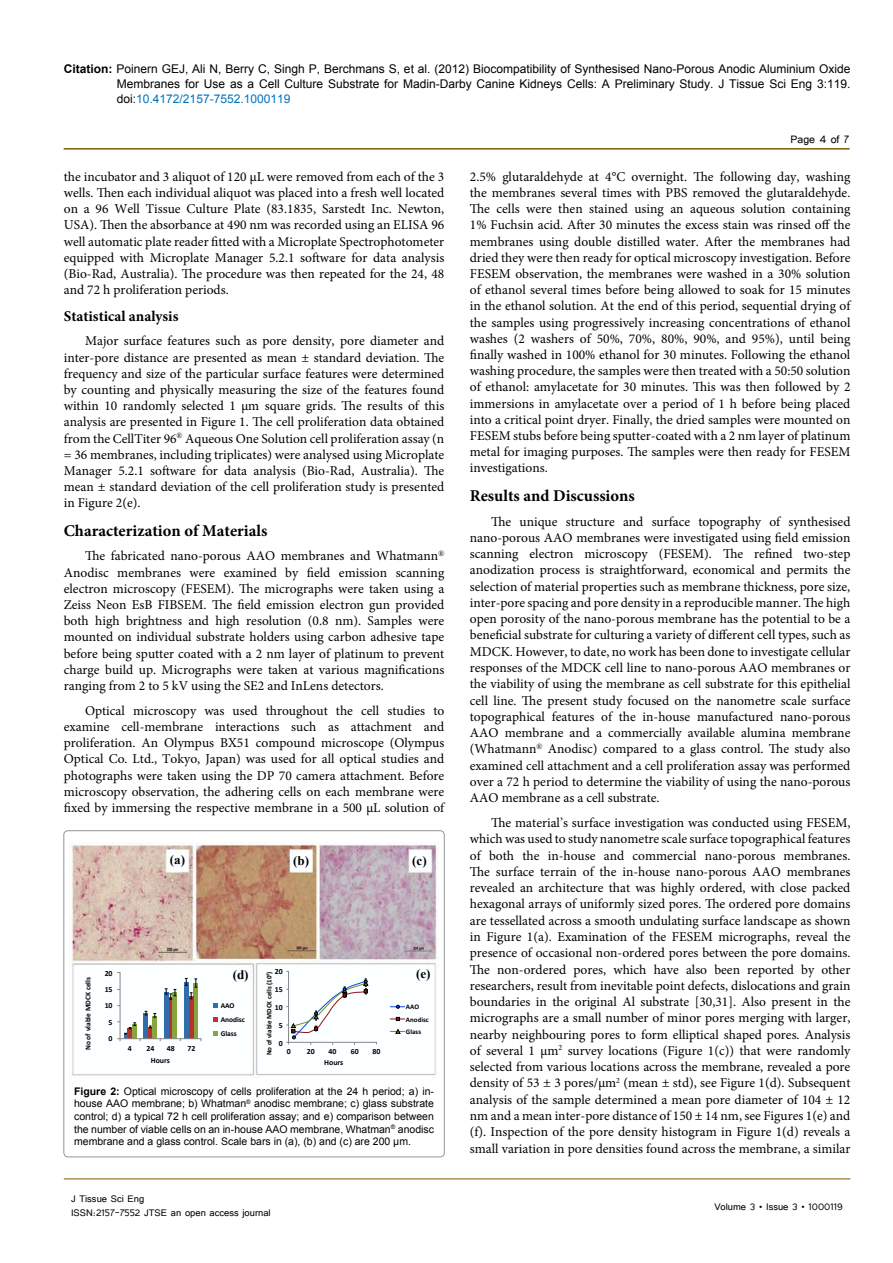
<style>
.page{position:relative;width:893px;height:1263px;background:#fff}
.page>*{position:absolute;margin:0;border:0;box-sizing:border-box;transform-origin:0 0}
.t1{font:700 16.5px "Minion Pro";color:#000}
.t2{font:700 15px "Minion Pro";color:#000}
.t3{font:13.5px/16.2px "Minion Pro";color:#000;text-align:justify}
.t4{font:13.5px "Tunga";color:#000}
.t5{font:700 13.05px "Times New Roman";color:#000}
.t6{font:12px/15px "Arial";color:#000;text-align:justify}
.t7{font:12px/14.4px "Tunga";color:#000}
.t8{font:10.5px/12.6px "Arial";color:#000;text-align:justify}
.t9{font:700 7.8px/16.4px "Calibri";color:#000;text-align:center}
.t10{font:700 7.35px/14px "Calibri";color:#000}
.t11{font:700 7.05px/12.1px "Calibri";color:#000}
.s1{font-weight:700}
.s2{color:#0072bc}
</style>
<div class="page">
<hr style="left:64px;top:148px;width:786px;height:2px;background:#7f5d00">
<hr style="left:64px;top:1179px;width:786px;height:1px;background:#7f5d00">
<div style="left:64px;top:831px;width:380px;height:326px;border:1px solid #939598;border-radius:4px"></div>
<img style="left:69px;top:842px;width:369px;height:234px">
<div style="left:260px;top:966px;width:172px;height:105px;background:#fcffff"></div>
<div style="left:77px;top:966px;width:173px;height:103px;background:#fcffff"></div>
<div style="left:410px;top:853px;width:19px;height:17px;background:#fcffff"></div>
<div style="left:291px;top:852px;width:20px;height:19px;background:#fcffff"></div>
<div style="left:167px;top:853px;width:21px;height:18px;background:#fcffff"></div>
<svg style="left:390px;top:1029px;width:15px;height:5px"></svg>
<svg style="left:390px;top:1017px;width:15px;height:4px"></svg>
<svg style="left:390px;top:1005px;width:15px;height:3px"></svg>
<svg style="left:286px;top:971px;width:91px;height:74px"></svg>
<svg style="left:117px;top:972px;width:84px;height:69px"></svg>
<svg style="left:213px;top:1003px;width:5px;height:4px"></svg>
<svg style="left:213px;top:1017px;width:5px;height:4px"></svg>
<svg style="left:213px;top:1031px;width:5px;height:4px"></svg>
<p class="t6" style="left:117px;top:61px;width:735px;text-indent:-53px"><span class="s1">Citation:</span> Poinern GEJ, Ali N, Berry C, Singh P, Berchmans S, et al. (2012) Biocompatibility of Synthesised Nano-Porous Anodic Aluminium Oxide Membranes for Use as a Cell Culture Substrate for Madin-Darby Canine Kidneys Cells: A Preliminary Study. J Tissue Sci Eng 3:119. doi:<span class="s2">10.4172/2157-7552.1000119</span></p>
<p class="t4" style="left:790px;top:131px;width:60px">Page 4 of 7</p>
<p class="t3" style="left:64px;top:168px;width:382px">the incubator and 3 aliquot of 120 µL were removed from each of the 3 wells. Then each individual aliquot was placed into a fresh well located on a 96 Well Tissue Culture Plate (83.1835, Sarstedt Inc. Newton, USA). Then the absorbance at 490 nm was recorded using an ELISA 96 well automatic plate reader fitted with a Microplate Spectrophotometer equipped with Microplate Manager 5.2.1 software for data analysis (Bio-Rad, Australia). The procedure was then repeated for the 24, 48 and 72 h proliferation periods.</p>
<p class="t2" style="left:64px;top:305px;width:116px">Statistical analysis</p>
<p class="t3" style="left:64px;top:333px;width:382px;text-indent:21px">Major surface features such as pore density, pore diameter and inter-pore distance are presented as mean ± standard deviation. The frequency and size of the particular surface features were determined by counting and physically measuring the size of the features found within 10 randomly selected 1 µm square grids. The results of this analysis are presented in Figure 1. The cell proliferation data obtained from the CellTiter 96<sup>®</sup> Aqueous One Solution cell proliferation assay (n = 36 membranes, including triplicates) were analysed using Microplate Manager 5.2.1 software for data analysis (Bio-Rad, Australia). The mean ± standard deviation of the cell proliferation study is presented in Figure 2(e).</p>
<p class="t1" style="left:64px;top:519px;width:205px">Characterization of Materials</p>
<p class="t3" style="left:64px;top:548px;width:382px;text-indent:21px">The fabricated nano-porous AAO membranes and Whatmann<sup>® </sup>Anodisc membranes were examined by field emission scanning electron microscopy (FESEM). The micrographs were taken using a Zeiss Neon EsB FIBSEM. The field emission electron gun provided both high brightness and high resolution (0.8 nm). Samples were mounted on individual substrate holders using carbon adhesive tape before being sputter coated with a 2 nm layer of platinum to prevent charge build up. Micrographs were taken at various magnifications ranging from 2 to 5 kV using the SE2 and InLens detectors.</p>
<p class="t3" style="left:64px;top:702px;width:382px;text-indent:21px">Optical microscopy was used throughout the cell studies to examine cell-membrane interactions such as attachment and proliferation. An Olympus BX51 compound microscope (Olympus Optical Co. Ltd., Tokyo, Japan) was used for all optical studies and photographs were taken using the DP 70 camera attachment. Before microscopy observation, the adhering cells on each membrane were fixed by immersing the respective membrane in a 500 µL solution of</p>
<p class="t5" style="left:170px;top:851px;width:17px">(a)</p>
<p class="t5" style="left:293px;top:851px;width:18px">(b)</p>
<p class="t5" style="left:412px;top:851px;width:16px">(c)</p>
<p class="t9" style="left:105px;top:965px;width:9px">20<br>15<br>10<br>5<br>0</p>
<p class="t9" style="left:275px;top:963px;width:9px">20</p>
<p class="t5" style="left:233px;top:965px;width:18px">(d)</p>
<p class="t5" style="left:416px;top:965px;width:16px">(e)</p>
<p class="t10" style="left:81px;top:1050px;width:75px;rotate:-90deg">No of vlable MDCK cells</p>
<p class="t11" style="left:263px;top:1055px;width:85px;rotate:-90deg">No of vlable MDCK cells (10<sup>4</sup>)</p>
<p class="t8" style="left:74px;top:1085px;width:361px"><span class="s1">Figure 2:</span> Optical microscopy of cells proliferation at the 24 h period; a) in&shy;house AAO membrane; b) Whatman<sup>®</sup> anodisc membrane; c) glass substrate control; d) a typical 72 h cell proliferation assay; and e) comparison between the number of viable cells on an in-house AAO membrane, Whatman<sup>®</sup> anodisc membrane and a glass control. Scale bars in (a), (b) and (c) are 200 µm.</p>
<p class="t9" style="left:275px;top:981px;width:9px">15</p>
<p class="t9" style="left:275px;top:999px;width:9px">10</p>
<p class="t9" style="left:279px;top:1017px;width:5px">5</p>
<p class="t9" style="left:279px;top:1035px;width:5px">0</p>
<p class="t10" style="left:221px;top:998px;width:26px">AAO<br>Anodisc<br>Glass</p>
<p class="t11" style="left:406px;top:1001px;width:24px">AAO<br>Anodisc<br>Glass</p>
<p class="t9" style="left:128px;top:1040px;width:5px">4</p>
<p class="t9" style="left:147px;top:1040px;width:9px">24</p>
<p class="t9" style="left:167px;top:1040px;width:9px">48</p>
<p class="t9" style="left:187px;top:1040px;width:9px">72</p>
<p class="t9" style="left:287px;top:1043px;width:5px">0</p>
<p class="t9" style="left:307px;top:1043px;width:9px">20</p>
<p class="t9" style="left:329px;top:1043px;width:9px">40</p>
<p class="t9" style="left:351px;top:1043px;width:9px">60</p>
<p class="t9" style="left:372px;top:1043px;width:9px">80</p>
<p class="t9" style="left:151px;top:1052px;width:21px">Hours</p>
<p class="t9" style="left:324px;top:1054px;width:21px">Hours</p>
<p class="t7" style="left:71px;top:1190px;width:201px">J Tissue Sci Eng<br>ISSN:2157-7552 JTSE an open access journal</p>
<p class="t3" style="left:470px;top:168px;width:382px">2.5% glutaraldehyde at 4°C overnight. The following day, washing the membranes several times with PBS removed the glutaraldehyde.<br>The cells were then stained using an aqueous solution containing 1% Fuchsin acid. After 30 minutes the excess stain was rinsed off the membranes using double distilled water. After the membranes had dried they were then ready for optical microscopy investigation. Before FESEM observation, the membranes were washed in a 30% solution of ethanol several times before being allowed to soak for 15 minutes in the ethanol solution. At the end of this period, sequential drying of the samples using progressively increasing concentrations of ethanol washes (2 washers of 50%, 70%, 80%, 90%, and 95%), until being finally washed in 100% ethanol for 30 minutes. Following the ethanol washing procedure, the samples were then treated with a 50:50 solution of ethanol: amylacetate for 30 minutes. This was then followed by 2 immersions in amylacetate over a period of 1 h before being placed into a critical point dryer. Finally, the dried samples were mounted on FESEM stubs before being sputter-coated with a 2 nm layer of platinum metal for imaging purposes. The samples were then ready for FESEM investigations.</p>
<p class="t1" style="left:470px;top:484px;width:166px">Results and Discussions</p>
<p class="t3" style="left:470px;top:513px;width:382px;text-indent:21px">The unique structure and surface topography of synthesised nano-porous AAO membranes were investigated using field emission scanning electron microscopy (FESEM). The refined two-step anodization process is straightforward, economical and permits the selection of material properties such as membrane thickness, pore size, inter-pore spacing and pore density in a reproducible manner. The high open porosity of the nano-porous membrane has the potential to be a beneficial substrate for culturing a variety of different cell types, such as MDCK. However, to date, no work has been done to investigate cellular responses of the MDCK cell line to nano-porous AAO membranes or the viability of using the membrane as cell substrate for this epithelial cell line. The present study focused on the nanometre scale surface topographical features of the in-house manufactured nano-porous AAO membrane and a commercially available alumina membrane (Whatmann<sup>®</sup> Anodisc) compared to a glass control. The study also examined cell attachment and a cell proliferation assay was performed over a 72 h period to determine the viability of using the nano-porous AAO membrane as a cell substrate.</p>
<p class="t3" style="left:470px;top:815px;width:382px;text-indent:21px">The material’s surface investigation was conducted using FESEM, which was used to study nanometre scale surface topographical features of both the in-house and commercial nano-porous membranes.<br>The surface terrain of the in-house nano-porous AAO membranes revealed an architecture that was highly ordered, with close packed hexagonal arrays of uniformly sized pores. The ordered pore domains are tessellated across a smooth undulating surface landscape as shown in Figure 1(a). Examination of the FESEM micrographs, reveal the presence of occasional non-ordered pores between the pore domains.<br>The non-ordered pores, which have also been reported by other researchers, result from inevitable point defects, dislocations and grain boundaries in the original Al substrate [30,31]. Also present in the micrographs are a small number of minor pores merging with larger, nearby neighbouring pores to form elliptical shaped pores. Analysis of several 1 µm<sup>2</sup> survey locations (Figure 1(c)) that were randomly selected from various locations across the membrane, revealed a pore density of 53 ± 3 pores/µm<sup>2</sup> (mean ± std), see Figure 1(d). Subsequent analysis of the sample determined a mean pore diameter of 104 ± 12 nm and a mean inter-pore distance of 150 ± 14 nm, see Figures 1(e) and (f). Inspection of the pore density histogram in Figure 1(d) reveals a small variation in pore densities found across the membrane, a similar</p>
<p class="t7" style="left:714px;top:1199px;width:130px">Volume 3 • Issue 3 • 1000119</p>
</div>
